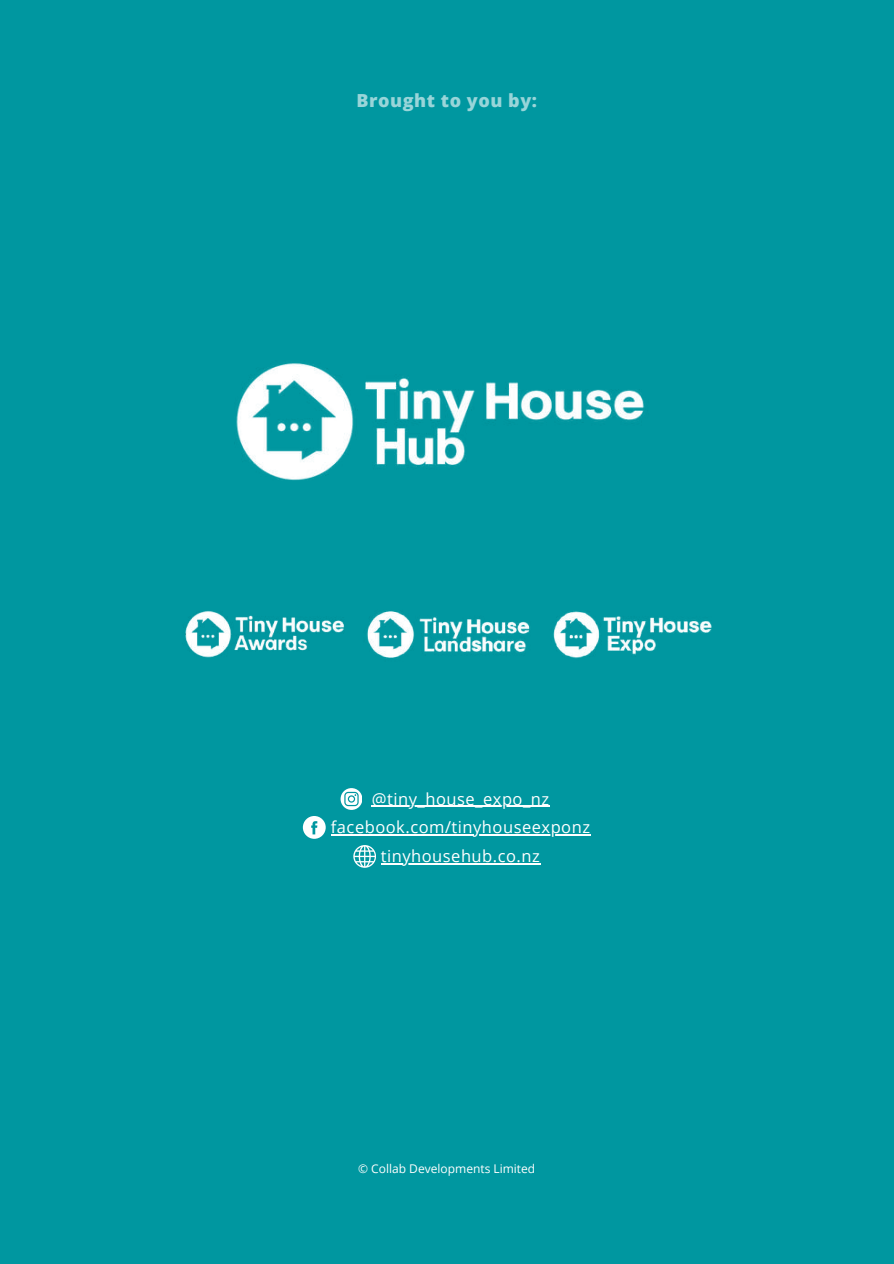
<style>
.page{position:relative;width:894px;height:1264px;background:#fff}
.page>*{position:absolute;margin:0;border:0;box-sizing:border-box;transform-origin:0 0}
.t1{font:800 18px "Open Sans";letter-spacing:.03em;color:#99d5d9}
.t2{font:16.5px "Open Sans";letter-spacing:.03em;color:#fff}
.t3{font:12px "Open Sans";color:#fff}
</style>
<div class="page">
<div style="left:0;top:0;width:893px;height:1263px;background:#0097a0"></div>
<svg style="left:340px;top:788px;width:22px;height:21px"></svg>
<svg style="left:303px;top:816px;width:22px;height:22px"></svg>
<svg style="left:353px;top:845px;width:22px;height:22px"></svg>
<img style="left:185px;top:611px;width:160px;height:47px">
<img style="left:236px;top:363px;width:409px;height:117px">
<img style="left:367px;top:611px;width:163px;height:47px">
<img style="left:553px;top:611px;width:159px;height:48px">
<hr style="left:380px;top:863px;width:160px;height:1px;background:#fff">
<hr style="left:331px;top:834px;width:259px;height:1px;background:#fff">
<hr style="left:371px;top:805px;width:178px;height:1px;background:#fff">
<p class="t1" style="left:356px;top:87px;width:182px">Brought to you by:</p>
<p class="t2" style="left:371px;top:787px;width:179px">@tiny_house_expo_nz</p>
<p class="t2" style="left:331px;top:815px;width:260px">facebook.com/tinyhouseexponz</p>
<p class="t2" style="left:380px;top:844px;width:160px">tinyhousehub.co.nz</p>
<p class="t3" style="left:358px;top:1160px;width:178px">© Collab Developments Limited</p>
</div>
